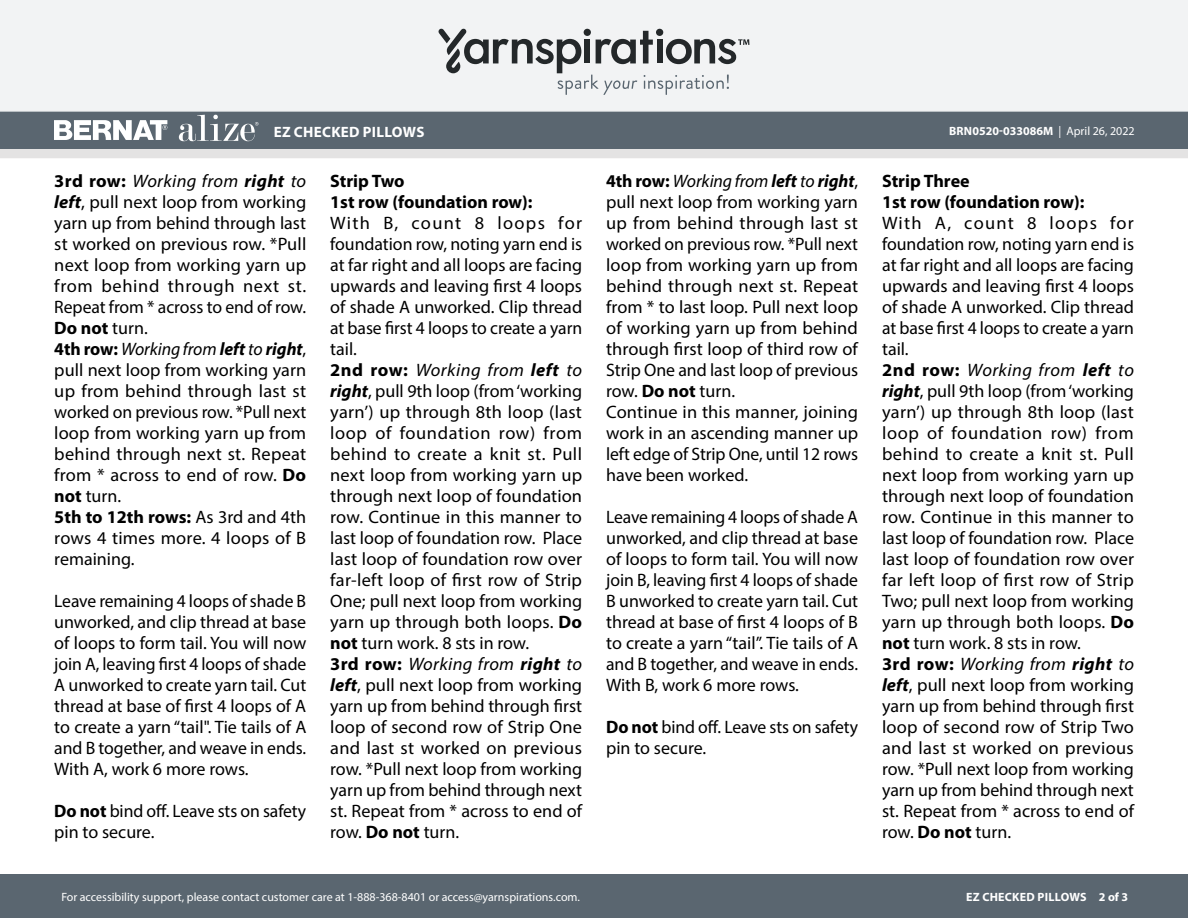
<style>
.page{position:relative;width:1188px;height:918px;background:#fff}
.page>*{position:absolute;margin:0;border:0;box-sizing:border-box;transform-origin:0 0}
.Body_-__Auto_Style_w{font:18px/21px "Myriad Pro";color:#000;text-align:justify}
.Body_-__Auto_Style_w-2{font:700 18px "Myriad Pro";color:#000}
.t1{font:700 15px "Myriad Pro";letter-spacing:.02em;color:#fff}
.t2{font:12px "Myriad Pro";color:#fff}
.t3{font:700 12px "Myriad Pro";letter-spacing:.015em;color:#fff}
.s1{font-weight:400}
.s2{font-weight:700}
.s3{font-style:italic}
.s4{font-weight:700;font-style:italic}
</style>
<div class="page">
<div style="left:0;top:875px;width:1188px;height:43px;background:#5a6670"></div>
<div style="left:0;top:149px;width:1188px;height:9px;background:#e4e3e3"></div>
<div style="left:0;top:111px;width:1188px;height:38px;background:#5a6670"></div>
<div style="left:0;top:0;width:1188px;height:112px;background:#f2f3f4"></div>
<svg style="left:438px;top:29px;width:311px;height:66px"></svg>
<svg style="left:54px;top:120px;width:113px;height:20px"></svg>
<svg style="left:179px;top:115px;width:80px;height:26px"></svg>
<p class="t1" style="left:274px;top:122px;width:152px">EZ CHECKED PILLOWS</p>
<p class="t3" style="left:949px;top:123px;width:187px">BRN0520-033086M <span class="s1">| April 26, 2022</span></p>
<p class="Body_-__Auto_Style_w" style="left:54px;top:170px;width:254px"><span class="s2">3rd row:</span> <span class="s3">Working from</span> <span class="s4">right</span> <span class="s3">to </span><span class="s4">left</span>, pull next loop from working yarn up from behind through last st worked on previous row. *Pull next loop from working yarn up from behind through next st.<br>Repeat from * across to end of row.<br><span class="s2">Do not</span> turn.</p>
<p class="Body_-__Auto_Style_w" style="left:54px;top:338px;width:254px"><span class="s2">4th row:</span> <span class="s3">Working from</span> <span class="s4">left</span> <span class="s3">to</span> <span class="s4">right</span>, pull next loop from working yarn up from behind through last st worked on previous row. *Pull next loop from working yarn up from behind through next st. Repeat from * across to end of row. <span class="s2">Do not</span> turn.</p>
<p class="Body_-__Auto_Style_w" style="left:54px;top:506px;width:253px"><span class="s2">5th to 12th rows:</span> As 3rd and 4th rows 4 times more. 4 loops of B remaining.</p>
<p class="Body_-__Auto_Style_w" style="left:54px;top:590px;width:254px">Leave remaining 4 loops of shade B unworked, and clip thread at base of loops to form tail. You will now join A, leaving first 4 loops of shade A unworked to create yarn tail. Cut thread at base of first 4 loops of A to create a yarn “tail". Tie tails of A and B together, and weave in ends.</p>
<p class="Body_-__Auto_Style_w" style="left:54px;top:758px;width:196px">With A, work 6 more rows.</p>
<p class="Body_-__Auto_Style_w" style="left:54px;top:800px;width:253px"><span class="s2">Do not</span> bind off. Leave sts on safety pin to secure.</p>
<p class="Body_-__Auto_Style_w" style="left:606px;top:170px;width:254px"><span class="s2">4th row:</span> <span class="s3">Working from</span> <span class="s4">left</span> <span class="s3">to</span> <span class="s4">right</span>, pull next loop from working yarn up from behind through last st worked on previous row. *Pull next loop from working yarn up from behind through next st. Repeat from * to last loop. Pull next loop of working yarn up from behind through first loop of third row of Strip One and last loop of previous row. <span class="s2">Do not</span> turn.</p>
<p class="Body_-__Auto_Style_w" style="left:606px;top:401px;width:254px">Continue in this manner, joining work in an ascending manner up left edge of Strip One, until 12 rows have been worked.</p>
<p class="Body_-__Auto_Style_w" style="left:606px;top:506px;width:253px">Leave remaining 4 loops of shade A unworked, and clip thread at base of loops to form tail. You will now join B, leaving first 4 loops of shade B unworked to create yarn tail. Cut thread at base of first 4 loops of B to create a yarn “tail”. Tie tails of A and B together, and weave in ends.</p>
<p class="Body_-__Auto_Style_w" style="left:606px;top:674px;width:194px">With B, work 6 more rows.</p>
<p class="Body_-__Auto_Style_w" style="left:606px;top:716px;width:253px"><span class="s2">Do not</span> bind off. Leave sts on safety pin to secure.</p>
<p class="Body_-__Auto_Style_w-2" style="left:882px;top:169px;width:89px">Strip Three</p>
<p class="Body_-__Auto_Style_w-2" style="left:882px;top:190px;width:204px">1st row (foundation row):</p>
<p class="Body_-__Auto_Style_w" style="left:882px;top:212px;width:254px">With A, count 8 loops for foundation row, noting yarn end is at far right and all loops are facing upwards and leaving first 4 loops of shade A unworked. Clip thread at base first 4 loops to create a yarn tail.</p>
<p class="Body_-__Auto_Style_w" style="left:882px;top:359px;width:253px"><span class="s2">2nd row:</span> <span class="s3">Working from</span> <span class="s4">left</span> <span class="s3">to </span><span class="s4">right</span>, pull 9th loop (from ‘working yarn’) up through 8th loop (last loop of foundation row) from behind to create a knit st. Pull next loop from working yarn up through next loop of foundation row. Continue in this manner to last loop of foundation row. Place last loop of foundation row over far left loop of first row of Strip Two; pull next loop from working yarn up through both loops. <span class="s2">Do not</span> turn work. 8 sts in row.</p>
<p class="Body_-__Auto_Style_w" style="left:882px;top:653px;width:254px"><span class="s2">3rd row:</span> <span class="s3">Working from</span> <span class="s4">right</span> <span class="s3">to </span><span class="s4">left</span>, pull next loop from working yarn up from behind through first loop of second row of Strip Two and last st worked on previous row. *Pull next loop from working yarn up from behind through next st. Repeat from * across to end of row. <span class="s2">Do not</span> turn.</p>
<p class="Body_-__Auto_Style_w-2" style="left:330px;top:169px;width:76px">Strip Two</p>
<p class="Body_-__Auto_Style_w-2" style="left:330px;top:190px;width:204px">1st row (foundation row):</p>
<p class="Body_-__Auto_Style_w" style="left:330px;top:212px;width:254px">With B, count 8 loops for foundation row, noting yarn end is at far right and all loops are facing upwards and leaving first 4 loops of shade A unworked. Clip thread at base first 4 loops to create a yarn tail.</p>
<p class="Body_-__Auto_Style_w" style="left:330px;top:359px;width:253px"><span class="s2">2nd row:</span> <span class="s3">Working from</span> <span class="s4">left</span> <span class="s3">to </span><span class="s4">right</span>, pull 9th loop (from ‘working yarn’) up through 8th loop (last loop of foundation row) from behind to create a knit st. Pull next loop from working yarn up through next loop of foundation row. Continue in this manner to last loop of foundation row. Place last loop of foundation row over far-left loop of first row of Strip One; pull next loop from working yarn up through both loops. <span class="s2">Do not</span> turn work. 8 sts in row.</p>
<p class="Body_-__Auto_Style_w" style="left:330px;top:653px;width:254px"><span class="s2">3rd row:</span> <span class="s3">Working from</span> <span class="s4">right</span> <span class="s3">to </span><span class="s4">left</span>, pull next loop from working yarn up from behind through first loop of second row of Strip One and last st worked on previous row. *Pull next loop from working yarn up from behind through next st. Repeat from * across to end of row. <span class="s2">Do not</span> turn.</p>
<p class="t2" style="left:61px;top:889px;width:520px">For accessibility support, please contact customer care at 1-888-368-8401 or access@yarnspirations.com.</p>
<p class="t3" style="left:966px;top:889px;width:164px">EZ CHECKED PILLOWS 2 of 3</p>
</div>
